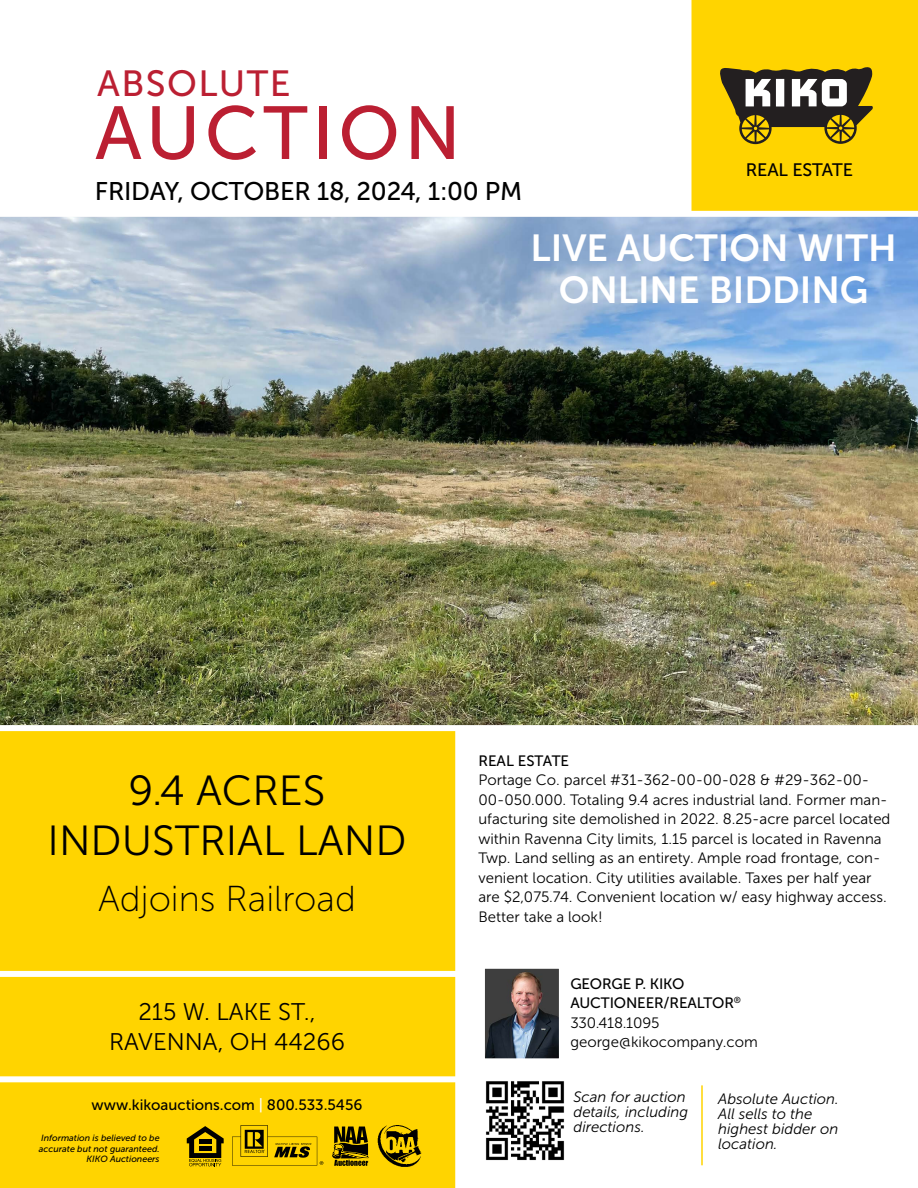
<style>
.page{position:relative;width:918px;height:1188px;background:#fff}
.page>*{position:absolute;margin:0;border:0;box-sizing:border-box;transform-origin:0 0}
.t1{font:74.85px "Museo Sans 500";letter-spacing:.06em;color:#bb1f32}
.t2{font:42px/49.5px "Museo Sans 300";color:#000;text-align:center}
.t3{font:37.5px/42px "Museo Sans 700";color:#fff;text-align:center}
.t4{font:36.3px "Museo Sans 500";letter-spacing:.04em;color:#bb1f32}
.t5{font:36px "Museo Sans 100";color:#000}
.t6{font:25.5px "Museo Sans 500";letter-spacing:-.01em;color:#000}
.t7{font:24px/30px "Museo Sans 300";color:#000;text-align:center}
.t8{font:18px "Museo Sans 500";letter-spacing:-.01em;color:#000}
.t9{font:15px/19.5px "Museo Sans 300";color:#000}
.t10{font:italic 15px/15px "Museo Sans 300";color:#000}
.t11{font:15px/19.5px "Museo Sans 500";color:#000}
.t12{font:italic 9px/10.5px "Museo Sans 500";color:#000;text-align:right}
.s1{color:#fff}
</style>
<div class="page">
<img style="left:486px;top:970px;width:72px;height:87px">
<div style="left:484px;top:968px;width:76px;height:91px;border:1px solid #fff"></div>
<img style="left:0;top:217px;width:918px;height:508px">
<div style="left:688px;top:0;width:230px;height:216px;background:#ffd400"></div>
<div style="left:0;top:729px;width:459px;height:459px;background:#ffd400"></div>
<img style="left:485px;top:1081px;width:80px;height:80px">
<hr style="left:701px;top:1085px;width:2px;height:80px;background:#ffd400">
<div style="left:0;top:1076px;width:466px;height:6px;background:#fff"></div>
<div style="left:0;top:971px;width:466px;height:6px;background:#fff"></div>
<div style="left:0;top:725px;width:918px;height:6px;background:#fff"></div>
<div style="left:0;top:211px;width:918px;height:6px;background:#fff"></div>
<svg style="left:720px;top:67px;width:153px;height:77px"></svg>
<svg style="left:332px;top:1127px;width:37px;height:39px"></svg>
<svg style="left:232px;top:1125px;width:91px;height:41px"></svg>
<svg style="left:187px;top:1126px;width:37px;height:40px"></svg>
<img style="left:377px;top:1125px;width:44px;height:42px">
<div style="left:455px;top:731px;width:6px;height:457px;background:#fff"></div>
<div style="left:686px;top:0;width:6px;height:214px;background:#fff"></div>
<h3 class="t4" style="left:97px;top:64px;width:195px">ABSOLUTE</h3>
<h1 class="t1" style="left:95px;top:92px;width:367px">AUCTION</h1>
<h3 class="t6" style="left:95px;top:177px;width:429px">FRIDAY, OCTOBER 18, 2024, 1:00 PM</h3>
<p class="t8" style="left:746px;top:160px;width:109px">REAL ESTATE</p>
<h3 class="t3" style="left:531px;top:227px;width:368px">LIVE AUCTION WITH<br>ONLINE BIDDING</h3>
<h2 class="t2" style="left:48px;top:766px;width:360px">9.4 ACRES<br>INDUSTRIAL LAND</h2>
<h3 class="t5" style="left:98px;top:879px;width:259px">Adjoins Railroad</h3>
<h3 class="t7" style="left:109px;top:997px;width:237px">215 W. LAKE ST.,<br>RAVENNA, OH 44266</h3>
<p class="t11" style="left:92px;top:1095px;width:272px">www.kikoauctions.com <span class="s1">|</span> 800.533.5456</p>
<p class="t12" style="left:39px;top:1133px;width:122px">Information is believed to be accurate but not guaranteed.<br>KIKO Auctioneers</p>
<p class="t11" style="left:478px;top:751px;width:92px">REAL ESTATE</p>
<p class="t9" style="left:478px;top:771px;width:414px">Portage Co. parcel #31-362-00-00-028 &amp; #29-362-00- 00-050.000. Totaling 9.4 acres industrial land. Former man&shy;ufacturing site demolished in 2022. 8.25-acre parcel located within Ravenna City limits, 1.15 parcel is located in Ravenna Twp. Land selling as an entirety. Ample road frontage, con&shy;venient location. City utilities available. Taxes per half year are $2,075.74. Convenient location w/ easy highway access.<br>Better take a look!</p>
<p class="t11" style="left:570px;top:974px;width:172px">GEORGE P. KIKO<br>AUCTIONEER/REALTOR<sup>®</sup></p>
<p class="t9" style="left:570px;top:1013px;width:189px">330.418.1095 george@kikocompany.com</p>
<p class="t10" style="left:573px;top:1090px;width:116px">Scan for auction details, including directions.</p>
<p class="t10" style="left:718px;top:1091px;width:122px">Absolute Auction.<br>All sells to the highest bidder on location.</p>
</div>
